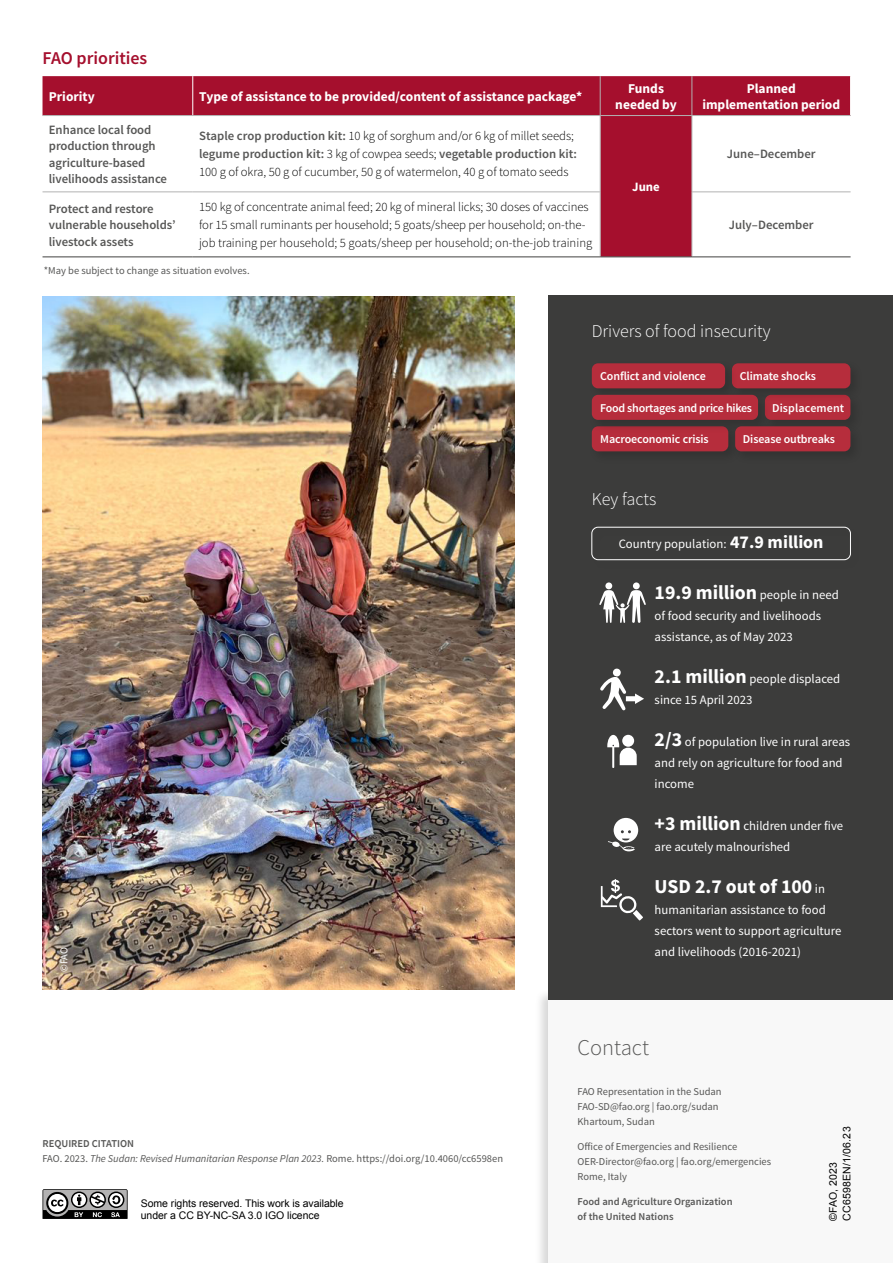
<style>
.page{position:relative;width:893px;height:1263px;background:#fff}
.page>*{position:absolute;margin:0;border:0;box-sizing:border-box;transform-origin:0 0}
.t1{font:300 22.5px "Source Sans Pro";color:#575756}
.t2{font:700 19.8px "Source Sans Pro";color:#fff}
.t3{font:300 18px "Source Sans Pro";color:#fff}
.t4{font:600 18px "Source Sans Pro";letter-spacing:-.005em;color:#a50f2d}
.t5{font:700 13.5px/16.5px "Source Sans Pro";color:#fff;text-align:center}
.t6{font:300 12.75px/18px "Source Sans Pro";letter-spacing:-.005em;color:#000}
.t7{font:12.75px/21px "Source Sans Pro";color:#fff}
.t8{font:600 12.75px/16.5px "Source Sans Pro";letter-spacing:-.005em;color:#575756}
.t9{font:700 12.75px "Source Sans Pro";color:#fff}
.t10{font:600 12px "Source Sans Pro";letter-spacing:-.01em;color:#fff}
.t11{font:600 12px "Source Sans Pro";letter-spacing:.01em;color:#fff}
.t12{font:10.5px/15px "Source Sans Pro";color:#575756}
.t13{font:10.5px/12px "Arial";letter-spacing:-.005em;color:#000}
.t14{font:600 10.5px/15px "Source Sans Pro";color:#575756}
.t15{font:10.5px/13.5px "Arial";letter-spacing:.02em;color:#000}
.t16{font:10.5px "Source Sans Pro";color:#fff}
.s1{font-weight:600;color:#575756}
.s2{font-weight:700;font-size:18px}
.s3{font-weight:700;font-size:19.8px}
.s4{font-weight:600}
.s5{font-style:italic}
.s6{font-weight:400;font-size:12.75px}
</style>
<div class="page">
<svg style="left:43px;top:1189px;width:85px;height:30px;background:#747373"></svg>
<div style="left:534px;top:988px;width:359px;height:275px;background:#000;opacity:.16"></div>
<div style="left:549px;top:994px;width:344px;height:269px;background:#f8f8f8"></div>
<img style="left:43px;top:296px;width:471px;height:693px">
<div style="left:549px;top:295px;width:344px;height:704px;background:#3c3c3b"></div>
<svg style="left:607px;top:735px;width:30px;height:33px"></svg>
<svg style="left:608px;top:818px;width:30px;height:33px"></svg>
<div style="left:592px;top:527px;width:259px;height:33px;border:1px solid #fff;border-radius:6px"></div>
<svg style="left:601px;top:879px;width:42px;height:41px"></svg>
<div style="left:762px;top:391px;width:101px;height:42px;background:#343433"></div>
<div style="left:765px;top:395px;width:85px;height:25px;background:#b62d3c;border-radius:6px"></div>
<div style="left:729px;top:360px;width:134px;height:41px;background:#000;opacity:.16"></div>
<div style="left:732px;top:363px;width:118px;height:25px;background:#b62d3c;border-radius:6px"></div>
<div style="left:588px;top:423px;width:153px;height:41px;background:#000;opacity:.16"></div>
<div style="left:592px;top:426px;width:136px;height:25px;background:#b62d3c;border-radius:6px"></div>
<div style="left:588px;top:360px;width:149px;height:41px;background:#000;opacity:.16"></div>
<div style="left:592px;top:363px;width:133px;height:25px;background:#b62d3c;border-radius:6px"></div>
<div style="left:588px;top:391px;width:182px;height:42px;background:#000;opacity:.16"></div>
<div style="left:592px;top:395px;width:166px;height:25px;background:#b62d3c;border-radius:6px"></div>
<div style="left:731px;top:423px;width:132px;height:41px;background:#383837"></div>
<div style="left:735px;top:426px;width:115px;height:25px;background:#b62d3c;border-radius:6px"></div>
<svg style="left:599px;top:582px;width:47px;height:41px"></svg>
<svg style="left:600px;top:668px;width:44px;height:42px"></svg>
<svg style="left:43px;top:76px;width:808px;height:180px;fill:#a50f2d"></svg>
<svg style="left:43px;top:116px;width:557px;height:140px"></svg>
<hr style="left:850px;top:76px;width:1px;height:39px;background:#fff">
<hr style="left:193px;top:76px;width:1px;height:39px;background:#fff">
<hr style="left:600px;top:76px;width:1px;height:39px;background:#b3b2b2">
<hr style="left:600px;top:116px;width:1px;height:76px;background:#b3b2b2">
<hr style="left:600px;top:192px;width:1px;height:64px;background:#b3b2b2">
<hr style="left:692px;top:116px;width:1px;height:76px;background:#b3b2b2">
<hr style="left:692px;top:192px;width:1px;height:64px;background:#b3b2b2">
<hr style="left:691px;top:76px;width:1px;height:39px;background:#b3b2b2">
<hr style="left:43px;top:192px;width:150px;height:1px;background:#b3b2b2">
<hr style="left:193px;top:192px;width:407px;height:1px;background:#b3b2b2">
<hr style="left:43px;top:115px;width:150px;height:1px;background:#b3b2b2">
<hr style="left:193px;top:115px;width:407px;height:1px;background:#b3b2b2">
<hr style="left:600px;top:115px;width:92px;height:1px;background:#b3b2b2">
<hr style="left:692px;top:115px;width:159px;height:1px;background:#b3b2b2">
<hr style="left:692px;top:192px;width:159px;height:1px;background:#b3b2b2">
<hr style="left:43px;top:256px;width:150px;height:1px;background:#575756">
<hr style="left:193px;top:256px;width:407px;height:1px;background:#575756">
<hr style="left:692px;top:256px;width:159px;height:1px;background:#575756">
<hr style="left:600px;top:256px;width:92px;height:1px;background:#575756">
<h3 class="t4" style="left:43px;top:46px;width:106px">FAO priorities</h3>
<p class="t5" style="left:49px;top:88px;width:47px">Priority</p>
<p class="t5" style="left:199px;top:88px;width:385px">Type of assistance to be provided/content of assistance package*</p>
<p class="t5" style="left:615px;top:80px;width:63px">Funds needed by</p>
<p class="t5" style="left:702px;top:80px;width:139px">Planned implementation period</p>
<p class="t8" style="left:49px;top:122px;width:120px">Enhance local food production through agriculture-based livelihoods assistance</p>
<p class="t6" style="left:199px;top:127px;width:379px"><span class="s1">Staple crop production kit:</span> 10 kg of sorghum and/or 6 kg of millet seeds; <span class="s1">legume production kit:</span> 3 kg of cowpea seeds; <span class="s1">vegetable production kit:<br></span>100 g of okra, 50 g of cucumber, 50 g of watermelon, 40 g of tomato seeds</p>
<p class="t9" style="left:632px;top:178px;width:29px">June</p>
<p class="t8" style="left:727px;top:146px;width:90px">June–December</p>
<p class="t8" style="left:49px;top:200px;width:128px">Protect and restore vulnerable households’ livestock assets</p>
<p class="t6" style="left:199px;top:198px;width:395px">150 kg of concentrate animal feed; 20 kg of mineral licks; 30 doses of vaccines for 15 small ruminants per household; 5 goats/sheep per household; on-the&shy;job training per household; 5 goats/sheep per household; on-the-job training</p>
<p class="t12" style="left:44px;top:263px;width:207px">*May be subject to change as situation evolves.</p>
<p class="t8" style="left:729px;top:217px;width:86px">July–December</p>
<h3 class="t3" style="left:592px;top:320px;width:180px">Drivers of food insecurity</h3>
<p class="t10" style="left:600px;top:369px;width:107px">Conflict and violence</p>
<p class="t10" style="left:600px;top:400px;width:153px">Food shortages and price hikes</p>
<p class="t10" style="left:743px;top:432px;width:94px">Disease outbreaks</p>
<p class="t10" style="left:740px;top:369px;width:78px">Climate shocks</p>
<p class="t11" style="left:772px;top:400px;width:74px">Displacement</p>
<p class="t10" style="left:600px;top:432px;width:110px">Macroeconomic crisis</p>
<h3 class="t3" style="left:592px;top:488px;width:66px">Key facts</h3>
<p class="t7" style="left:619px;top:533px;width:206px">Country population: <span class="s2">47.9 million</span></p>
<p class="t7" style="left:655px;top:585px;width:186px"><span class="s3">19.9 million</span> people in need of food security and livelihoods assistance, as of May 2023</p>
<p class="t7" style="left:655px;top:669px;width:187px"><span class="s3">2.1 million</span> people displaced since 15 April 2023</p>
<p class="t16" style="left:57px;top:972px;width:27px;rotate:-90deg">©FAO</p>
<p class="t12" style="left:43px;top:1136px;width:462px"><span class="s4">REQUIRED CITATION<br></span>FAO. 2023. <span class="s5">The Sudan: Revised Humanitarian Response Plan 2023.</span> Rome. https://doi.org/10.4060/cc6598en</p>
<p class="t13" style="left:141px;top:1197px;width:204px">Some rights reserved. This work is available under a CC BY-NC-SA 3.0 IGO licence</p>
<p class="t7" style="left:655px;top:732px;width:197px"><span class="s3">2/3</span> of population live in rural areas and rely on agriculture for food and income</p>
<p class="t7" style="left:655px;top:816px;width:190px"><span class="s3">+3 million</span> children under five are acutely malnourished</p>
<h2 class="t2" style="left:655px;top:873px;width:172px">USD 2.7 out of 100 <span class="s6">in</span></h2>
<p class="t7" style="left:655px;top:900px;width:188px">humanitarian assistance to food sectors went to support agriculture and livelihoods (2016-2021)</p>
<h1 class="t1" style="left:578px;top:1034px;width:73px">Contact</h1>
<p class="t12" style="left:578px;top:1084px;width:146px">FAO Representation in the Sudan<br>FAO-SD@fao.org | fao.org/sudan<br>Khartoum, Sudan</p>
<p class="t12" style="left:578px;top:1139px;width:195px">Office of Emergencies and Resilience<br>OER-Director@fao.org | fao.org/emergencies<br>Rome, Italy</p>
<p class="t14" style="left:578px;top:1194px;width:156px">Food and Agriculture Organization of the United Nations</p>
<p class="t15" style="left:827px;top:1221px;width:96px;rotate:-90deg">©FAO, 2023<br>CC6598EN/1/06.23</p>
</div>
